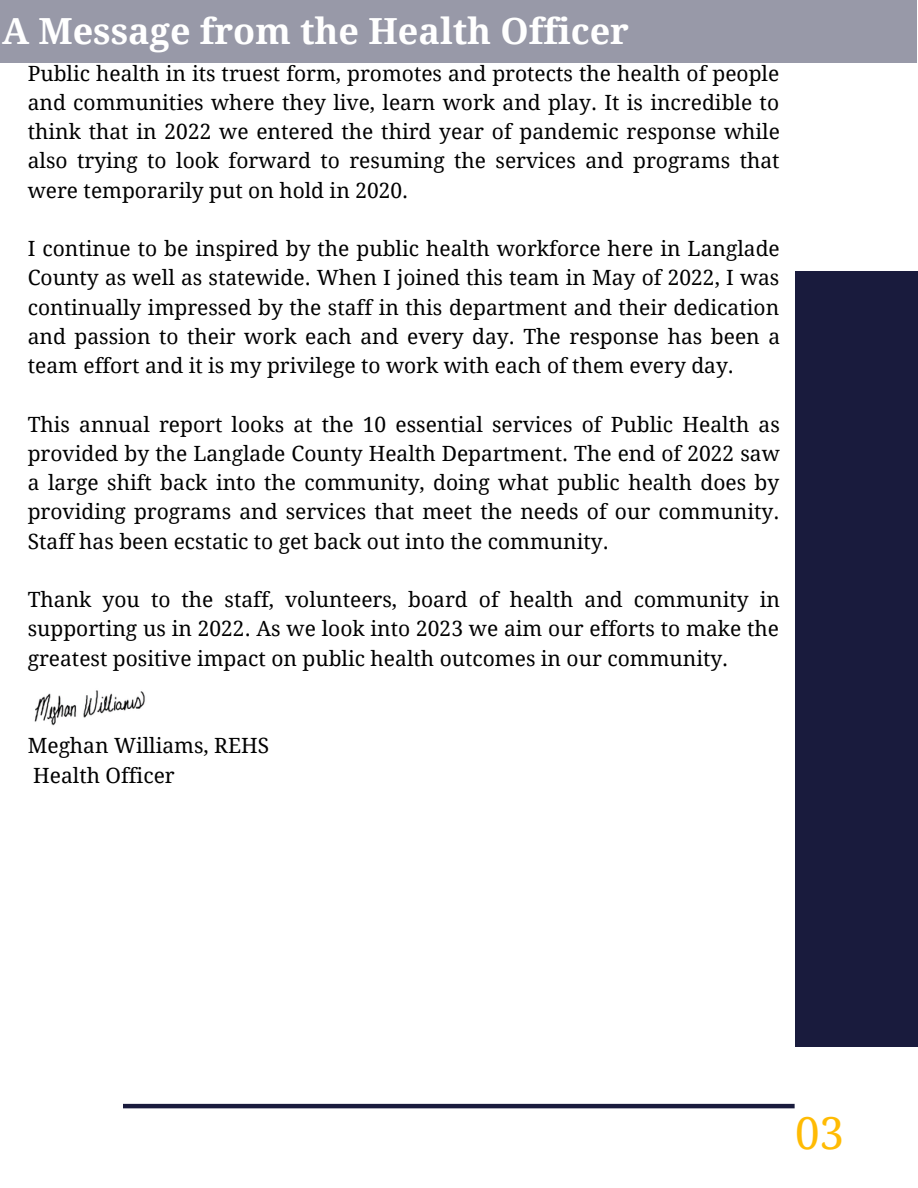
<style>
.page{position:relative;width:918px;height:1188px;background:#fff}
.page>*{position:absolute;margin:0;border:0;box-sizing:border-box;transform-origin:0 0}
.t1{font:43.95px "Droid Serif";color:#ffbb03}
.t2{font:700 36px "Droid Serif";color:#fff}
.t3{font:21px/29.2px "Droid Serif";color:#000;text-align:justify}
</style>
<div class="page">
<div style="left:795px;top:271px;width:123px;height:776px;background:#191b3d"></div>
<hr style="left:123px;top:1104px;width:672px;height:4px;background:#191b3d">
<div style="left:0;top:0;width:917px;height:62px;background:#9899a8"></div>
<img style="left:34px;top:690px;width:111px;height:36px">
<h2 class="t2" style="left:2px;top:10px;width:629px">A Message from the Health Officer</h2>
<p class="t3" style="left:28px;top:59px;width:754px">Public health in its truest form, promotes and protects the health of people and communities where they live, learn work and play. It is incredible to think that in 2022 we entered the third year of pandemic response while also trying to look forward to resuming the services and programs that were temporarily put on hold in 2020.</p>
<p class="t3" style="left:28px;top:234px;width:754px">I continue to be inspired by the public health workforce here in Langlade County as well as statewide. When I joined this team in May of 2022, I was continually impressed by the staff in this department and their dedication and passion to their work each and every day. The response has been a team effort and it is my privilege to work with each of them every day.</p>
<p class="t3" style="left:28px;top:410px;width:754px">This annual report looks at the 10 essential services of Public Health as provided by the Langlade County Health Department. The end of 2022 saw a large shift back into the community, doing what public health does by providing programs and services that meet the needs of our community.<br>Staff has been ecstatic to get back out into the community.</p>
<p class="t3" style="left:28px;top:585px;width:754px">Thank you to the staff, volunteers, board of health and community in supporting us in 2022. As we look into 2023 we aim our efforts to make the greatest positive impact on public health outcomes in our community.</p>
<p class="t3" style="left:28px;top:731px;width:243px">Meghan Williams, REHS<br>Health Officer</p>
<h1 class="t1" style="left:795px;top:1108px;width:51px">03</h1>
</div>
